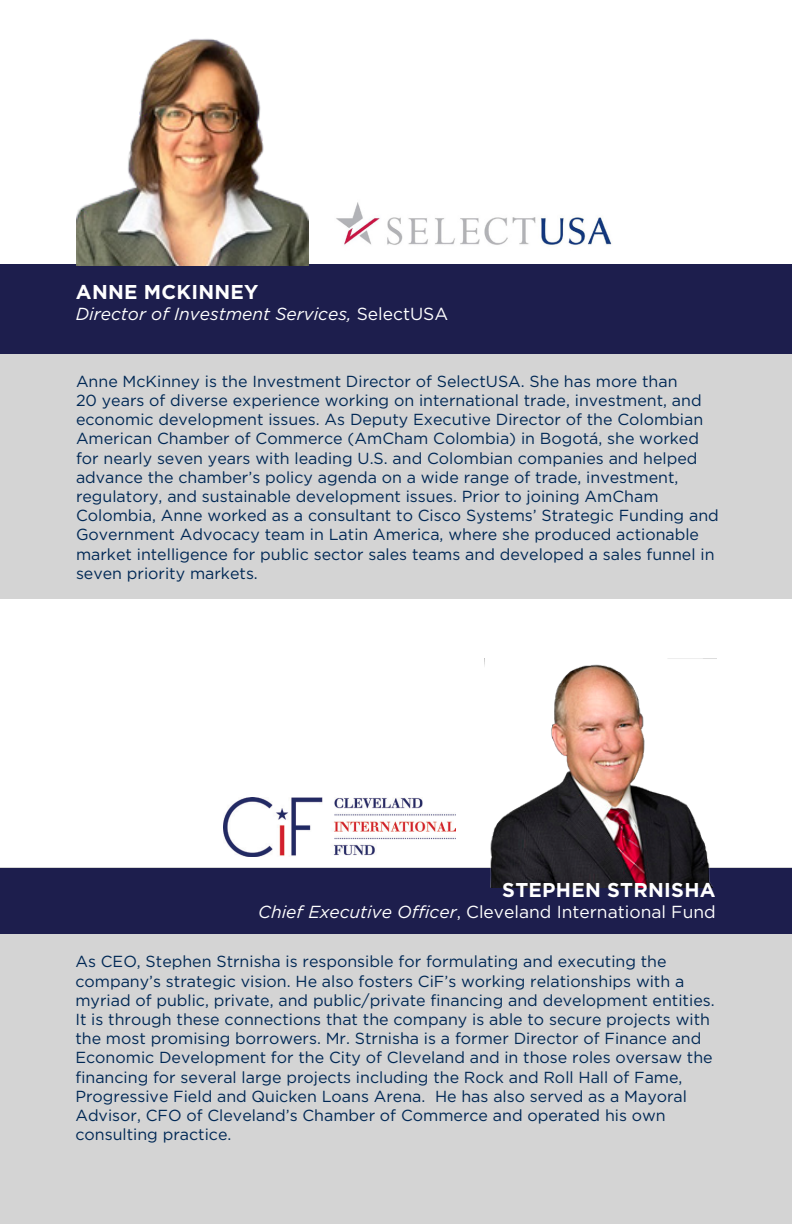
<style>
.page{position:relative;width:792px;height:1224px;background:#fff}
.page>*{position:absolute;margin:0;border:0;box-sizing:border-box;transform-origin:0 0}
.t1{font:700 20px "Gotham";letter-spacing:.015em;color:#fff}
.t2{font:17.4px "Gotham";color:#fff}
.t3{font:italic 17.4px "Gotham";color:#fff}
.t4{font:16px/19.2px "Gotham";color:#002855}
.s1{font-style:normal}
.s2{font-style:italic}
</style>
<div class="page">
<div style="left:0;top:868px;width:792px;height:356px;background:#d4d4d4"></div>
<div style="left:0;top:868px;width:792px;height:66px;background:#1d1e4d"></div>
<div style="left:0;top:265px;width:792px;height:334px;background:#d4d4d4"></div>
<div style="left:0;top:265px;width:792px;height:89px;background:#1d1e4d"></div>
<img style="left:76px;top:38px;width:232px;height:227px">
<img style="left:336px;top:202px;width:276px;height:43px">
<img style="left:484px;top:658px;width:233px;height:230px">
<img style="left:223px;top:797px;width:233px;height:60px">
<p class="t1" style="left:76px;top:278px;width:184px">ANNE MCKINNEY</p>
<p class="t3" style="left:76px;top:302px;width:374px">Director of Investment Services, <span class="s1">SelectUSA</span></p>
<p class="t4" style="left:76px;top:371px;width:644px">Anne McKinney is the Investment Director of SelectUSA. She has more than<br>20 years of diverse experience working on international trade, investment, and economic development issues. As Deputy Executive Director of the Colombian American Chamber of Commerce (AmCham Colombia) in Bogotá, she worked for nearly seven years with leading U.S. and Colombian companies and helped advance the chamber’s policy agenda on a wide range of trade, investment, regulatory, and sustainable development issues. Prior to joining AmCham Colombia, Anne worked as a consultant to Cisco Systems’ Strategic Funding and Government Advocacy team in Latin America, where she produced actionable market intelligence for public sector sales teams and developed a sales funnel in seven priority markets.</p>
<p class="t1" style="left:502px;top:877px;width:215px">STEPHEN STRNISHA</p>
<p class="t2" style="left:258px;top:901px;width:459px"><span class="s2">Chief Executive Officer</span>, Cleveland International Fund</p>
<p class="t4" style="left:75px;top:952px;width:641px">As CEO, Stephen Strnisha is responsible for formulating and executing the company’s strategic vision. He also fosters CiF’s working relationships with a myriad of public, private, and public/private financing and development entities.<br>It is through these connections that the company is able to secure projects with the most promising borrowers. Mr. Strnisha is a former Director of Finance and Economic Development for the City of Cleveland and in those roles oversaw the financing for several large projects including the Rock and Roll Hall of Fame, Progressive Field and Quicken Loans Arena. He has also served as a Mayoral Advisor, CFO of Cleveland’s Chamber of Commerce and operated his own consulting practice.</p>
</div>
